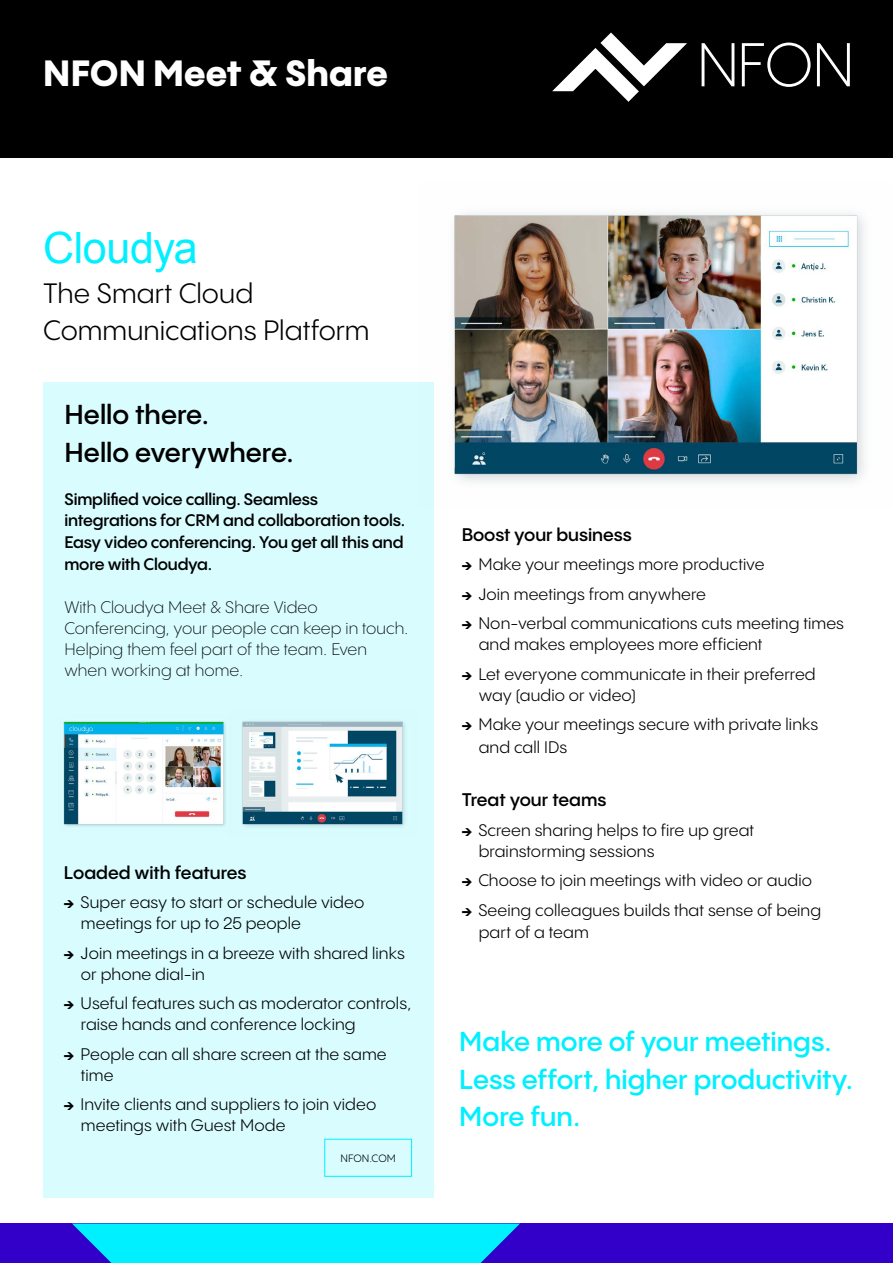
<style>
.page{position:relative;width:893px;height:1263px;background:#fff}
.page>*{position:absolute;margin:0;border:0;box-sizing:border-box;transform-origin:0 0}
.t1{font:43.05px "Arial";letter-spacing:-.01em;color:#00f0ff}
.t2{font:800 36px "PP Pangram Sans";letter-spacing:.005em;color:#fff}
.t3{font:27.6px/38px "PP Pangram Sans";color:#000}
.t4{font:600 27px/37.5px "PP Pangram Sans";color:#00f0ff}
.t5{font:600 27px/37.5px "PP Pangram Sans";color:#000}
.t6{font:600 18px "PP Pangram Sans";color:#000}
.t7{font:16.5px/21px "PP Pangram Sans";letter-spacing:.005em;color:#000}
.t8{font:600 16.5px/21.8px "PP Pangram Sans";letter-spacing:-.01em;color:#000}
.t9{font:300 16.5px/21px "PP Pangram Sans";letter-spacing:.005em;color:#000}
.t10{font:10.5px "PP Pangram Sans";color:#000}
.s1{font-weight:800;font-size:13.5px}
.s2{font-family:"Poppins";font-weight:300}
</style>
<div class="page">
<div style="left:0;top:0;width:893px;height:158px;background:#000"></div>
<svg style="left:552px;top:33px;width:135px;height:69px"></svg>
<svg style="left:742px;top:43px;width:108px;height:44px"></svg>
<svg style="left:702px;top:43px;width:32px;height:43px"></svg>
<div style="left:0;top:1223px;width:893px;height:40px;background:#3200c8"></div>
<svg style="left:72px;top:1223px;width:448px;height:40px;background:#04d7f9"></svg>
<div style="left:43px;top:383px;width:391px;height:815px;background:#d9fdff"></div>
<div style="left:324px;top:1139px;width:88px;height:38px;border:1px solid #00f0ff"></div>
<img style="left:418px;top:213px;width:446px;height:270px">
<img style="left:63px;top:721px;width:163px;height:106px">
<img style="left:242px;top:721px;width:163px;height:106px">
<h2 class="t2" style="left:43px;top:50px;width:346px">NFON Meet &amp; Share</h2>
<h1 class="t1" style="left:43px;top:219px;width:156px">Cloudya</h1>
<h3 class="t3" style="left:43px;top:274px;width:328px">The Smart Cloud<br>Communications Platform</h3>
<h3 class="t5" style="left:64px;top:396px;width:231px">Hello there.<br>Hello everywhere.</h3>
<p class="t8" style="left:64px;top:487px;width:342px">Simplified voice calling. Seamless integrations for CRM and collaboration tools.<br>Easy video conferencing. You get all this and more with Cloudya.</p>
<p class="t9" style="left:64px;top:596px;width:345px">With Cloudya Meet &amp; Share Video Conferencing, your people can keep in touch.<br>Helping them feel part of the team. Even when working at home.</p>
<p class="t6" style="left:64px;top:861px;width:184px">Loaded with features</p>
<p class="t7" style="left:81px;top:892px;width:285px;text-indent:-17px"><span class="s1">→</span> Super easy to start or schedule video meetings for up to 25 people</p>
<p class="t7" style="left:81px;top:942px;width:325px;text-indent:-17px"><span class="s1">→</span> <span class="s2">J</span>oin meetings in a breeze with shared links or phone dial-in</p>
<p class="t7" style="left:81px;top:993px;width:332px;text-indent:-17px"><span class="s1">→</span> Useful features such as moderator controls, raise hands and conference locking</p>
<p class="t7" style="left:81px;top:1043px;width:307px;text-indent:-17px"><span class="s1">→</span> People can all share screen at the same time</p>
<p class="t7" style="left:81px;top:1094px;width:297px;text-indent:-17px"><span class="s1">→</span> Invite clients and suppliers to join video meetings with Guest Mode</p>
<p class="t10" style="left:340px;top:1151px;width:57px">NFON.COM</p>
<p class="t6" style="left:462px;top:523px;width:172px">Boost your business</p>
<p class="t7" style="left:462px;top:554px;width:304px"><span class="s1">→</span> Make your meetings more productive</p>
<p class="t7" style="left:462px;top:583px;width:246px"><span class="s1">→</span> <span class="s2">J</span>oin meetings from anywhere</p>
<p class="t7" style="left:479px;top:613px;width:367px;text-indent:-17px"><span class="s1">→</span> Non-verbal communications cuts meeting times and makes employees more efficient</p>
<p class="t7" style="left:479px;top:663px;width:339px;text-indent:-17px"><span class="s1">→</span> Let everyone communicate in their preferred way (audio or video)</p>
<p class="t7" style="left:479px;top:713px;width:341px;line-height:22.5px;text-indent:-17px"><span class="s1">→</span> Make your meetings secure with private links and call IDs</p>
<p class="t6" style="left:462px;top:789px;width:146px">Treat your teams</p>
<p class="t7" style="left:479px;top:819px;width:277px;text-indent:-17px"><span class="s1">→</span> Screen sharing helps to fire up great brainstorming sessions</p>
<p class="t7" style="left:462px;top:870px;width:352px"><span class="s1">→</span> Choose to join meetings with video or audio</p>
<p class="t7" style="left:479px;top:899px;width:344px;line-height:22.5px;text-indent:-17px"><span class="s1">→</span> Seeing colleagues builds that sense of being part of a team</p>
<h3 class="t4" style="left:459px;top:1023px;width:395px">Make more of your meetings.<br>Less effort, higher productivity.<br>More fun.</h3>
</div>
